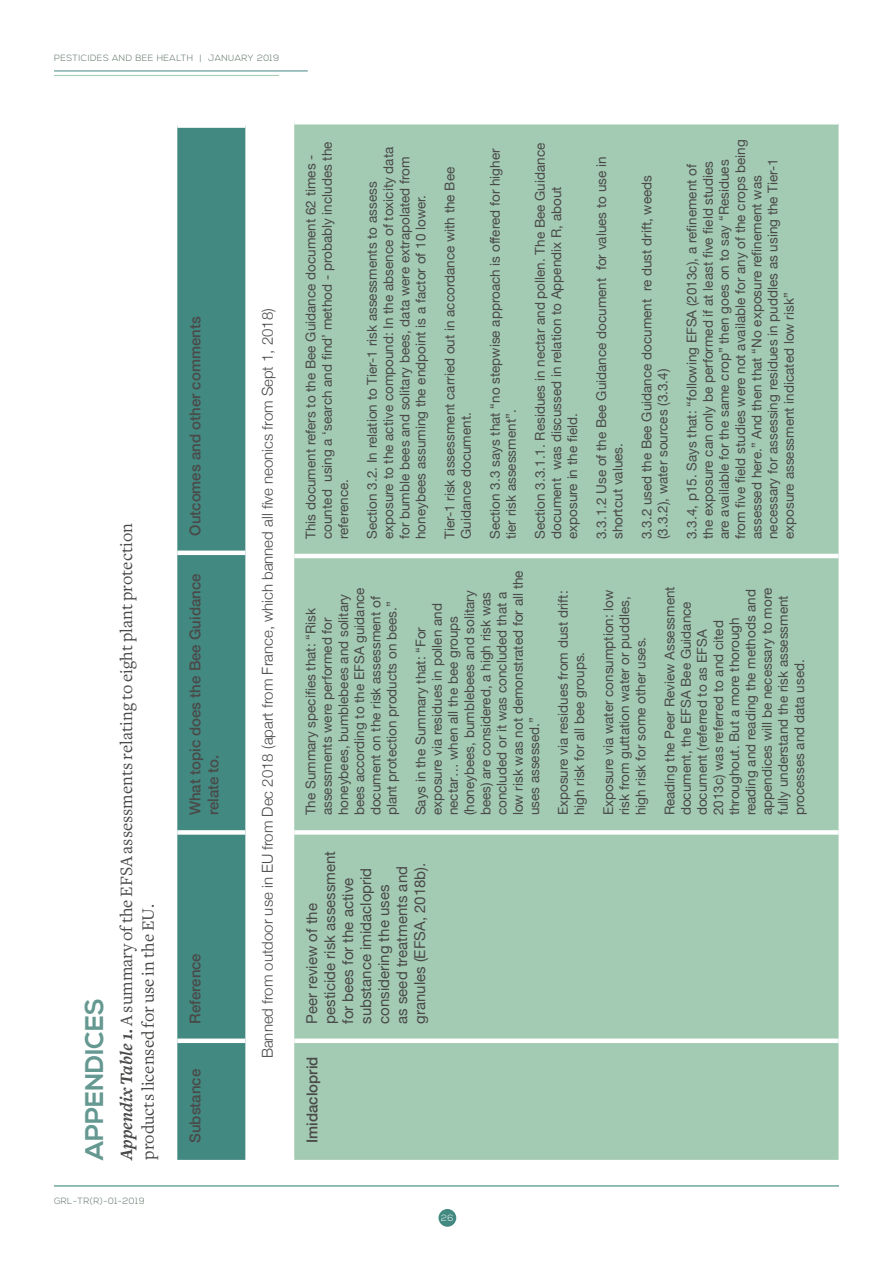
<style>
.page{position:relative;width:893px;height:1263px;background:#fff}
.page>*{position:absolute;margin:0;border:0;box-sizing:border-box;transform-origin:0 0}
.t1{font:700 25.5px "Nexa";letter-spacing:.005em;color:#659891}
.t2{font:18px/21.8px "Freight Text";color:#4a4a49}
.t3{font:15px/18px "Helvetica Neue";color:#4a4a49}
.t4{font:300 15px "Helvetica Neue";color:#4a4a49}
.t5{font:500 15px/18px "Helvetica Neue";color:#4a4a49}
.t6{font:13.5px/16.2px "Helvetica Neue";color:#4a4a49}
.t7{font:300 9px "Nexa";letter-spacing:.05em;color:#556d5e}
.t8{font:300 9px "Nexa";color:#fff}
.s1{font-weight:700;font-style:italic}
</style>
<div class="page">
<div style="left:438px;top:1209px;width:18px;height:18px;background:#428981;border-radius:50%"></div>
<hr style="left:54px;top:1185px;width:785px;height:1px;background:#428981">
<hr style="left:54px;top:71px;width:254px;height:1px;background:#428981">
<hr style="left:54px;top:75px;width:225px;height:1px;background:#a3cab3">
<svg style="left:177px;top:128px;width:68px;height:1032px;background:#51928b"></svg>
<div style="left:177px;top:1038px;width:68px;height:5px;background:#fff"></div>
<div style="left:177px;top:830px;width:68px;height:5px;background:#fff"></div>
<hr style="left:177px;top:551px;width:68px;height:4px;background:#fff">
<div style="left:294px;top:124px;width:544px;height:1036px;background:#a3cab3"></div>
<div style="left:294px;top:1038px;width:544px;height:5px;background:#fff"></div>
<div style="left:294px;top:830px;width:544px;height:5px;background:#fff"></div>
<hr style="left:294px;top:554px;width:544px;height:4px;background:#fff">
<p class="t7" style="left:54px;top:52px;width:227px">PESTICIDES AND BEE HEALTH | JANUARY 2019</p>
<h1 class="t1" style="left:80px;top:1160px;width:163px;rotate:-90deg">APPENDICES</h1>
<h2 class="t2" style="left:116px;top:1160px;width:638px;rotate:-90deg"><span class="s1">Appendix Table 1.</span> A summary of the EFSA assessments relating to eight plant protection products licensed for use in the EU.</h2>
<p class="t7" style="left:54px;top:1196px;width:92px">GRL-TR(R)-01-2019</p>
<p class="t5" style="left:185px;top:536px;width:221px;rotate:-90deg">Outcomes and other comments</p>
<p class="t5" style="left:185px;top:815px;width:243px;rotate:-90deg">What topic does the Bee Guidance relate to.</p>
<p class="t5" style="left:185px;top:1024px;width:72px;rotate:-90deg">Reference</p>
<p class="t5" style="left:185px;top:1143px;width:75px;rotate:-90deg">Substance</p>
<p class="t4" style="left:258px;top:1058px;width:752px;rotate:-90deg">Banned from outdoor use in EU from Dec 2018 (apart from France, which banned all five neonics from Sept 1, 2018)</p>
<p class="t6" style="left:303px;top:539px;width:399px;rotate:-90deg">This document refers to the Bee Guidance document 62 times - counted using a ‘search and find’ method - probably includes the reference.</p>
<p class="t6" style="left:364px;top:539px;width:394px;rotate:-90deg">Section 3.2. In relation to Tier-1 risk assessments to assess exposure to the active compound: In the absence of toxicity data for bumble bees and solitary bees, data were extrapolated from honeybees assuming the endpoint is a factor of 10 lower.</p>
<p class="t6" style="left:441px;top:539px;width:374px;rotate:-90deg">Tier-1 risk assessment carried out in accordance with the Bee<br>Guidance document.</p>
<p class="t6" style="left:487px;top:539px;width:392px;rotate:-90deg">Section 3.3 says that “no stepwise approach is offered for higher tier risk assessment”.</p>
<p class="t6" style="left:532px;top:539px;width:398px;rotate:-90deg">Section 3.3.1.1. Residues in nectar and pollen. The Bee Guidance document was discussed in relation to Appendix R, about exposure in the field.</p>
<p class="t6" style="left:593px;top:539px;width:384px;rotate:-90deg">3.3.1.2 Use of the Bee Guidance document for values to use in shortcut values.</p>
<p class="t6" style="left:638px;top:539px;width:365px;rotate:-90deg">3.3.2 used the Bee Guidance document re dust drift, weeds (3.3.2), water sources (3.3.4)</p>
<p class="t6" style="left:683px;top:539px;width:401px;rotate:-90deg">3.3.4, p15. Says that: “following EFSA (2013c), a refinement of<br>the exposure can only be performed if at least five field studies are available for the same crop” then goes on to say “Residues from five field studies were not available for any of the crops being assessed here.” And then that “No exposure refinement was necessary for assessing residues in puddles as using the Tier-1 exposure assessment indicated low risk”</p>
<p class="t6" style="left:303px;top:815px;width:230px;rotate:-90deg">The Summary specifies that: “Risk assessments were performed for honeybees, bumblebees and solitary bees according to the EFSA guidance document on the risk assessment of plant protection products on bees.”</p>
<p class="t6" style="left:412px;top:815px;width:247px;rotate:-90deg">Says in the Summary that: “For exposure via residues in pollen and nectar… when all the bee groups (honeybees, bumblebees and solitary bees) are considered, a high risk was concluded or it was concluded that a low risk was not demonstrated for all the uses assessed.”</p>
<p class="t3" style="left:302px;top:1024px;width:174px;rotate:-90deg">Peer review of the pesticide risk assessment for bees for the active substance imidacloprid considering the uses<br>as seed treatments and granules (EFSA, 2018b).</p>
<p class="t5" style="left:302px;top:1143px;width:88px;rotate:-90deg">Imidacloprid</p>
<p class="t6" style="left:555px;top:815px;width:226px;rotate:-90deg">Exposure via residues from dust drift: high risk for all bee groups.</p>
<p class="t6" style="left:600px;top:815px;width:227px;rotate:-90deg">Exposure via water consumption: low risk from guttation water or puddles, high risk for some other uses.</p>
<p class="t6" style="left:661px;top:815px;width:231px;rotate:-90deg">Reading the Peer Review Assessment document, the EFSA Bee Guidance document (referred to as EFSA<br>2013c) was referred to and cited throughout. But a more thorough reading and reading the methods and appendices will be necessary to more fully understand the risk assessment processes and data used.</p>
<p class="t8" style="left:441px;top:1212px;width:14px">26</p>
</div>
